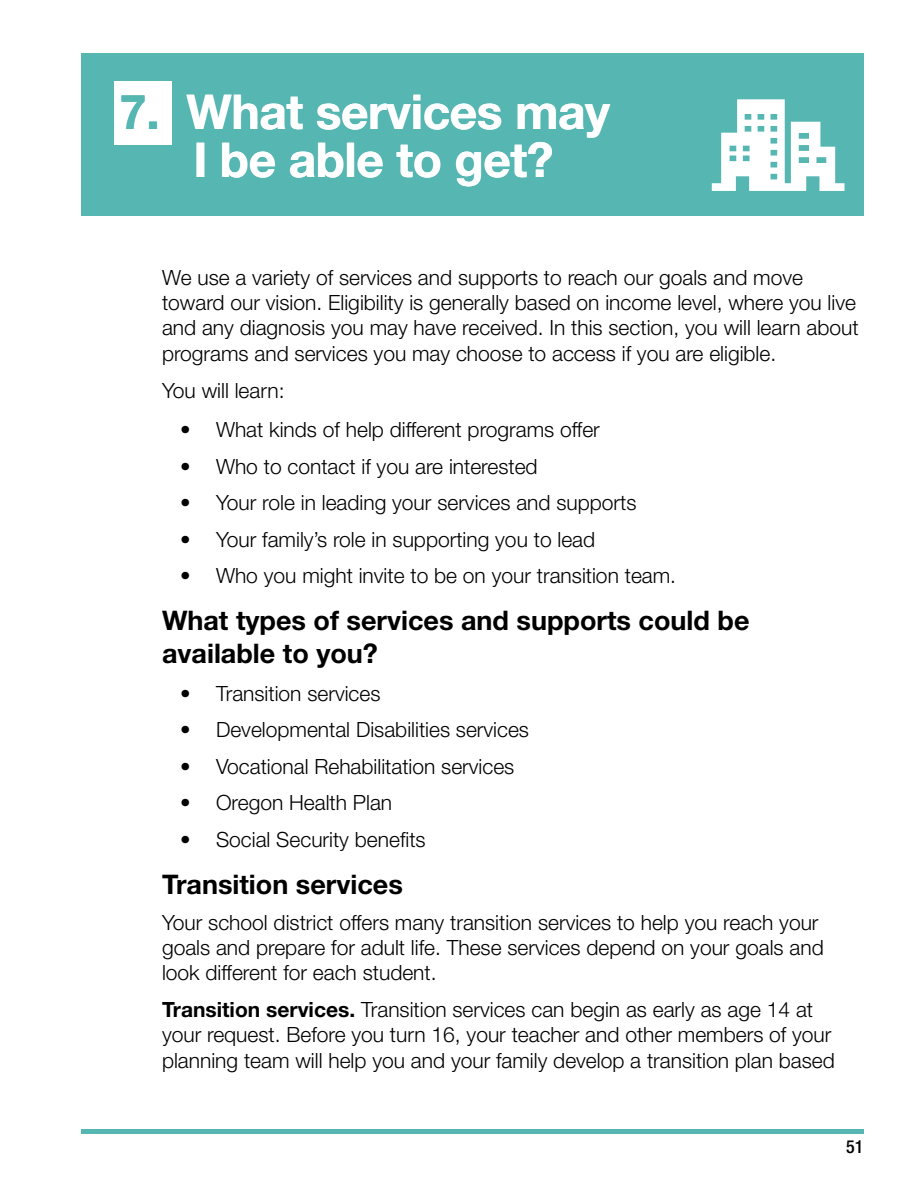
<style>
.page{position:relative;width:918px;height:1188px;background:#fff}
.page>*{position:absolute;margin:0;border:0;box-sizing:border-box;transform-origin:0 0}
.T1{font:700 48px/48px "Helvetica Neue LT Std";letter-spacing:-.01em;color:#fff;text-align:center}
.T2{font:700 27px/32.4px "Helvetica Neue LT Std";color:#000}
.Paragraph{font:300 21px/25.2px "Helvetica Neue LT Std";color:#000}
.t1{font:500 condensed 18px "Helvetica Neue LT Std";color:#000}
.s1{color:#55b6b2}
.s2{font-weight:700}
</style>
<div class="page">
<hr style="left:81px;top:1130px;width:783px;height:4px;background:#55b6b2">
<div style="left:81px;top:53px;width:783px;height:163px;background:#55b6b2"></div>
<div style="left:114px;top:81px;width:58px;height:63px;background:#fff"></div>
<svg style="left:712px;top:99px;width:133px;height:92px"></svg>
<p class="T1" style="left:120px;top:87px;width:492px"><span class="s1">7.</span> What services may<br>I be able to get?</p>
<p class="Paragraph" style="left:162px;top:264px;width:698px">We use a variety of services and supports to reach our goals and move toward our vision. Eligibility is generally based on income level, where you live and any diagnosis you may have received. In this section, you will learn about programs and services you may choose to access if you are eligible.</p>
<p class="Paragraph" style="left:162px;top:377px;width:124px">You will learn:</p>
<p class="Paragraph" style="left:180px;top:417px;width:421px">• What kinds of help different programs offer</p>
<p class="Paragraph" style="left:180px;top:453px;width:359px">• Who to contact if you are interested</p>
<p class="Paragraph" style="left:180px;top:490px;width:458px">• Your role in leading your services and supports</p>
<p class="Paragraph" style="left:180px;top:526px;width:417px">• Your family’s role in supporting you to lead</p>
<p class="Paragraph" style="left:180px;top:563px;width:498px">• Who you might invite to be on your transition team.</p>
<p class="T2" style="left:162px;top:604px;width:589px">What types of services and supports could be available to you?</p>
<p class="Paragraph" style="left:180px;top:680px;width:202px">• Transition services</p>
<p class="Paragraph" style="left:180px;top:717px;width:351px">• Developmental Disabilities services</p>
<p class="Paragraph" style="left:180px;top:753px;width:336px">• Vocational Rehabilitation services</p>
<p class="Paragraph" style="left:180px;top:790px;width:214px">• Oregon Health Plan</p>
<p class="Paragraph" style="left:180px;top:826px;width:247px">• Social Security benefits</p>
<p class="T2" style="left:162px;top:868px;width:242px">Transition services</p>
<p class="Paragraph" style="left:162px;top:909px;width:663px">Your school district offers many transition services to help you reach your goals and prepare for adult life. These services depend on your goals and look different for each student.</p>
<p class="Paragraph" style="left:162px;top:997px;width:674px"><span class="s2">Transition services.</span> Transition services can begin as early as age 14 at your request. Before you turn 16, your teacher and other members of your planning team will help you and your family develop a transition plan based</p>
<p class="t1" style="left:846px;top:1136px;width:19px">51</p>
</div>
